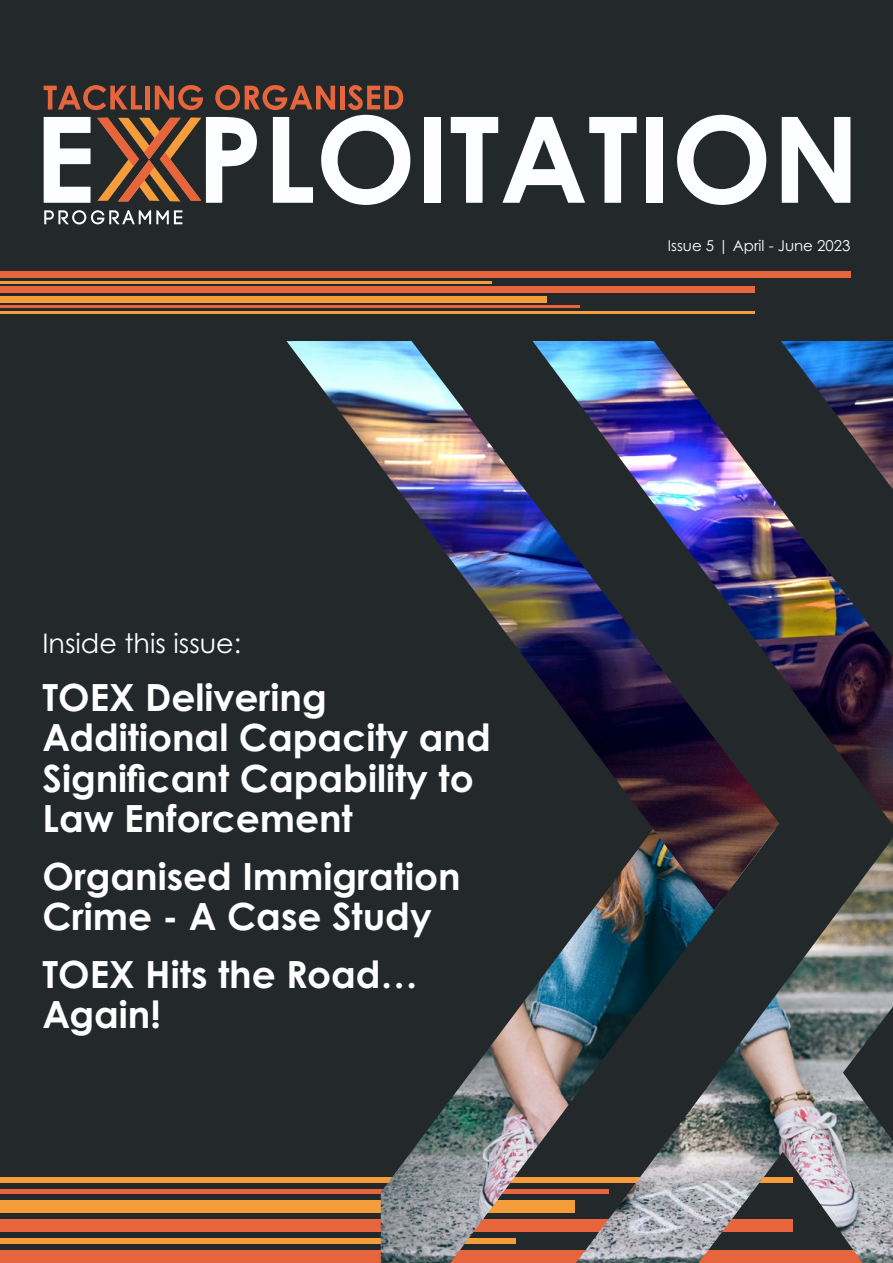
<style>
.page{position:relative;width:893px;height:1263px;background:#23292a}
.page>*{position:absolute;margin:0;border:0;box-sizing:border-box;transform-origin:0 0}
.t1{font:700 37.5px/40.5px "Century Gothic Pro";color:#fff}
.t2{font:27px "Century Gothic Pro";color:#fff}
.t3{font:15px "Century Gothic Pro";color:#fff}
</style>
<div class="page">
<div style="left:0;top:1250px;width:893px;height:13px;background:#e6653d"></div>
<div style="left:0;top:1219px;width:792px;height:13px;background:#e6653d"></div>
<div style="left:0;top:1238px;width:516px;height:6px;background:#f59d3b"></div>
<div style="left:0;top:1189px;width:609px;height:5px;background:#e6653d"></div>
<div style="left:0;top:1177px;width:792px;height:6px;background:#f59d3b"></div>
<div style="left:0;top:1200px;width:574px;height:13px;background:#f59d3b"></div>
<img style="left:381px;top:910px;width:512px;height:353px">
<img style="left:287px;top:341px;width:606px;height:569px">
<div style="left:425px;top:117px;width:16px;height:86px;background:#fdfeff"></div>
<svg style="left:451px;top:117px;width:186px;height:86px"></svg>
<div style="left:647px;top:117px;width:16px;height:86px;background:#fdfeff"></div>
<svg style="left:677px;top:115px;width:89px;height:90px"></svg>
<svg style="left:782px;top:117px;width:68px;height:86px"></svg>
<svg style="left:44px;top:85px;width:366px;height:139px"></svg>
<div style="left:0;top:271px;width:850px;height:7px;background:#e6653d"></div>
<div style="left:0;top:287px;width:754px;height:6px;background:#e6653d"></div>
<hr style="left:0;top:281px;width:491px;height:3px;background:#f59d3b">
<hr style="left:0;top:306px;width:580px;height:2px;background:#e6653d">
<hr style="left:0;top:311px;width:754px;height:3px;background:#f59d3b">
<div style="left:0;top:296px;width:547px;height:7px;background:#f59d3b"></div>
<p class="t2" style="left:43px;top:627px;width:200px">Inside this issue:</p>
<p class="t1" style="left:43px;top:676px;width:450px">TOEX Delivering<br>Additional Capacity and<br>Significant Capability to<br>Law Enforcement</p>
<p class="t1" style="left:43px;top:855px;width:420px">Organised Immigration<br>Crime - A Case Study</p>
<p class="t1" style="left:43px;top:953px;width:377px">TOEX Hits the Road…<br>Again!</p>
<p class="t3" style="left:668px;top:237px;width:184px">Issue 5 | April - June 2023</p>
</div>
